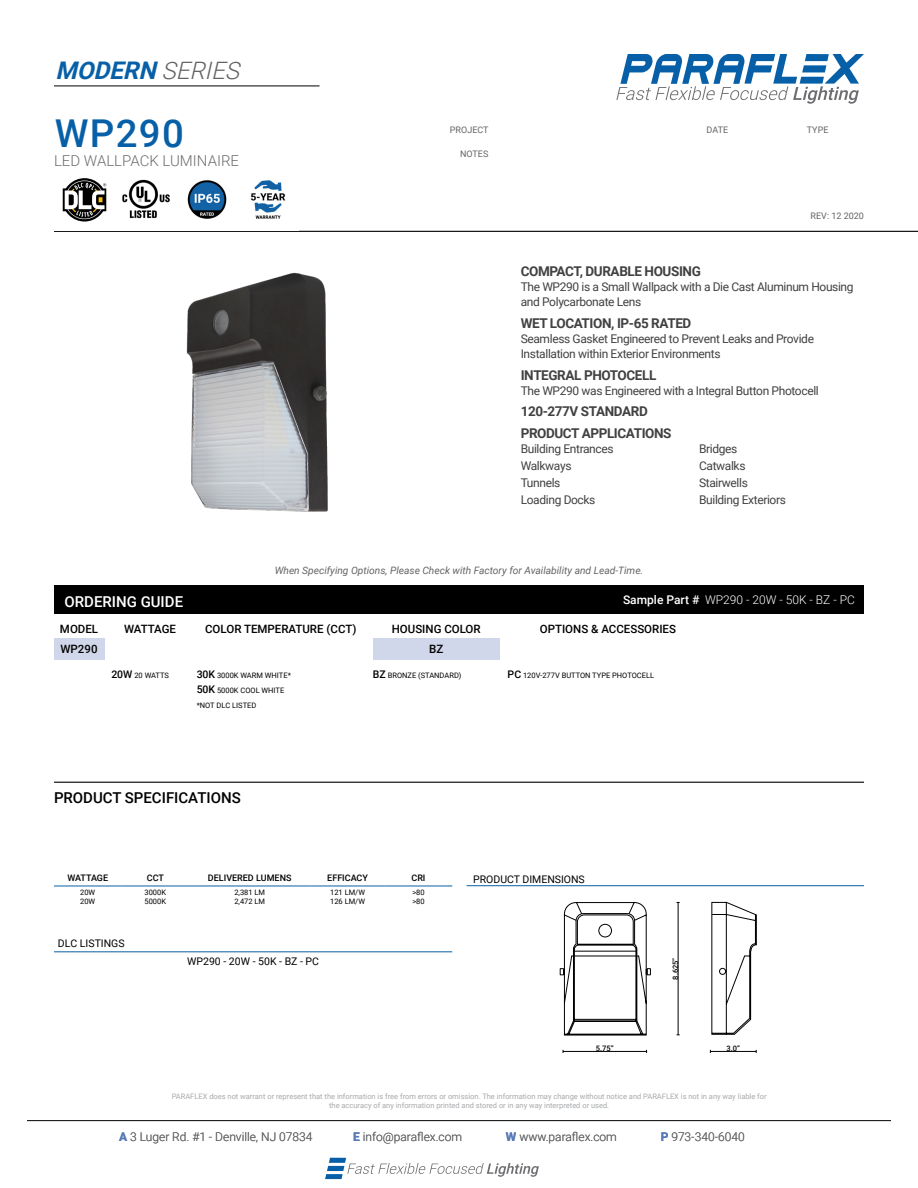
<style>
.page{position:relative;width:918px;height:1188px;background:#fff}
.page>*{position:absolute;margin:0;border:0;box-sizing:border-box;transform-origin:0 0}
.t1{font:500 38.4px "Roboto";letter-spacing:.035em;color:#0760a7}
.t2{font:italic 700 24.3px "Roboto";color:#0760a7}
.t3{font:500 15px "Roboto";color:#000}
.t4{font:300 15px "Roboto";color:#6d6e71}
.t5{font:500 15px "Roboto";color:#fff}
.t6{font:700 13.5px/21.8px "Roboto";letter-spacing:-.03em;color:#414042}
.t7{font:12px/17.1px "Roboto";letter-spacing:-.03em;color:#414042}
.t8{font:300 12px "Roboto";color:#636466}
.t9{font:300 12px "Roboto";color:#fff}
.t10{font:500 11.55px "Roboto";color:#000}
.t11{font:10.5px "Roboto";color:#000}
.t12{font:italic 10.2px "Roboto";color:#636466}
.t13{font:500 9px "Roboto";color:#000}
.t14{font:9px "Roboto";color:#636466}
.t15{font:7.5px/9px "Roboto";color:#a7a9ac;text-align:center}
.t16{font:7.5px/15px "Roboto";color:#000}
.t17{font:500 7.5px "Roboto";color:#000}
.s1{font-weight:300;font-size:24px;color:#636466}
.s2{font-weight:500}
.s3{font-weight:500;font-size:10.5px}
.s4{font-weight:700;color:#587ab6}
</style>
<div class="page">
<hr style="left:27px;top:1120px;width:864px;height:1px;background:#000">
<svg style="left:325px;top:1158px;width:214px;height:21px"></svg>
<hr style="left:54px;top:231px;width:864px;height:1px;background:#000">
<div style="left:54px;top:585px;width:810px;height:29px;background:#000"></div>
<hr style="left:54px;top:86px;width:266px;height:1px;background:#000">
<hr style="left:54px;top:782px;width:810px;height:1px;background:#000">
<svg style="left:616px;top:54px;width:248px;height:50px"></svg>
<img style="left:186px;top:272px;width:142px;height:240px">
<div style="left:54px;top:638px;width:50px;height:22px;background:#d1d7ea"></div>
<div style="left:373px;top:638px;width:127px;height:22px;background:#d1d7ea"></div>
<hr style="left:678px;top:902px;width:1px;height:133px;background:#000">
<hr style="left:563px;top:1051px;width:84px;height:1px;background:#000">
<hr style="left:710px;top:1051px;width:46px;height:1px;background:#000">
<hr style="left:467px;top:885px;width:397px;height:1px;background:#0760a7">
<svg style="left:560px;top:902px;width:91px;height:133px"></svg>
<svg style="left:712px;top:902px;width:45px;height:133px"></svg>
<hr style="left:54px;top:952px;width:398px;height:1px;background:#0760a7">
<img style="left:122px;top:179px;width:164px;height:40px">
<svg style="left:63px;top:178px;width:43px;height:44px"></svg>
<hr style="left:54px;top:886px;width:68px;height:1px;background:#0760a7">
<hr style="left:122px;top:886px;width:67px;height:1px;background:#0760a7">
<hr style="left:189px;top:886px;width:121px;height:1px;background:#0760a7">
<hr style="left:310px;top:886px;width:75px;height:1px;background:#0760a7">
<hr style="left:385px;top:886px;width:67px;height:1px;background:#0760a7">
<h2 class="t2" style="left:55px;top:54px;width:192px">MODERN <span class="s1">SERIES</span></h2>
<h1 class="t1" style="left:55px;top:106px;width:131px">WP290</h1>
<p class="t4" style="left:54px;top:150px;width:187px">LED WALLPACK LUMINAIRE</p>
<p class="t5" style="left:64px;top:591px;width:120px">ORDERING GUIDE</p>
<p class="t14" style="left:450px;top:124px;width:40px">PROJECT</p>
<p class="t14" style="left:707px;top:124px;width:23px">DATE</p>
<p class="t14" style="left:807px;top:124px;width:23px">TYPE</p>
<p class="t14" style="left:460px;top:147px;width:30px">NOTES</p>
<p class="t14" style="left:811px;top:210px;width:55px">REV: 12 2020</p>
<p class="t6" style="left:521px;top:260px;width:182px">COMPACT, DURABLE HOUSING</p>
<p class="t7" style="left:521px;top:279px;width:334px;line-height:15px">The WP290 is a Small Wallpack with a Die Cast Aluminum Housing and Polycarbonate Lens</p>
<p class="t6" style="left:521px;top:312px;width:172px">WET LOCATION, IP-65 RATED</p>
<p class="t7" style="left:521px;top:331px;width:295px;line-height:15px">Seamless Gasket Engineered to Prevent Leaks and Provide<br>Installation within Exterior Environments</p>
<p class="t6" style="left:521px;top:363px;width:137px">INTEGRAL PHOTOCELL</p>
<p class="t7" style="left:521px;top:381px;width:300px">The WP290 was Engineered with a Integral Button Photocell</p>
<p class="t6" style="left:521px;top:400px;width:152px">120-277V STANDARD<br>PRODUCT APPLICATIONS</p>
<p class="t7" style="left:521px;top:439px;width:94px">Building Entrances<br>Walkways<br>Tunnels<br>Loading Docks</p>
<p class="t7" style="left:699px;top:439px;width:88px">Bridges<br>Catwalks<br>Stairwells<br>Building Exteriors</p>
<p class="t12" style="left:275px;top:563px;width:370px">When Specifying Options, Please Check with Factory for Availability and Lead-Time.</p>
<p class="t9" style="left:623px;top:592px;width:233px"><span class="s2">Sample Part #</span> WP290 - 20W - 50K - BZ - PC</p>
<p class="t10" style="left:60px;top:621px;width:40px">MODEL</p>
<p class="t10" style="left:124px;top:621px;width:54px">WATTAGE</p>
<p class="t10" style="left:205px;top:621px;width:153px">COLOR TEMPERATURE (CCT)</p>
<p class="t10" style="left:392px;top:621px;width:90px">HOUSING COLOR</p>
<p class="t10" style="left:540px;top:621px;width:138px">OPTIONS &amp; ACCESSORIES</p>
<p class="t16" style="left:373px;top:668px;width:90px"><span class="s3">BZ</span> BRONZE (STANDARD)</p>
<p class="t16" style="left:508px;top:668px;width:148px"><span class="s3">PC</span> 120V-277V BUTTON TYPE PHOTOCELL</p>
<p class="t10" style="left:61px;top:640px;width:39px">WP290</p>
<p class="t10" style="left:429px;top:640px;width:16px">BZ</p>
<p class="t16" style="left:111px;top:668px;width:59px"><span class="s3">20W</span> 20 WATTS</p>
<p class="t16" style="left:197px;top:668px;width:96px"><span class="s3">30K</span> 3000K WARM WHITE*<br><span class="s3">50K</span> 5000K COOL WHITE *NOT DLC LISTED</p>
<p class="t3" style="left:54px;top:787px;width:188px">PRODUCT SPECIFICATIONS</p>
<p class="t13" style="left:67px;top:871px;width:42px">WATTAGE</p>
<p class="t13" style="left:147px;top:871px;width:19px">CCT</p>
<p class="t13" style="left:208px;top:871px;width:85px">DELIVERED LUMENS</p>
<p class="t13" style="left:327px;top:871px;width:42px">EFFICACY</p>
<p class="t13" style="left:411px;top:871px;width:16px">CRI</p>
<p class="t16" style="left:80px;top:884px;width:17px">20W</p>
<p class="t16" style="left:144px;top:884px;width:23px">3000K</p>
<p class="t16" style="left:234px;top:884px;width:32px">2,381 LM</p>
<p class="t16" style="left:330px;top:884px;width:36px">121 LM/W</p>
<p class="t16" style="left:412px;top:884px;width:14px">&gt;80</p>
<p class="t16" style="left:80px;top:893px;width:17px">20W</p>
<p class="t16" style="left:144px;top:893px;width:23px">5000K</p>
<p class="t16" style="left:234px;top:893px;width:32px">2,472 LM</p>
<p class="t16" style="left:330px;top:893px;width:36px">126 LM/W</p>
<p class="t16" style="left:412px;top:893px;width:14px">&gt;80</p>
<p class="t11" style="left:58px;top:936px;width:68px">DLC LISTINGS</p>
<p class="t11" style="left:187px;top:954px;width:133px">WP290 - 20W - 50K - BZ - PC</p>
<p class="t11" style="left:473px;top:872px;width:113px">PRODUCT DIMENSIONS</p>
<p class="t17" style="left:670px;top:980px;width:24px;rotate:-90deg">8.625”</p>
<p class="t17" style="left:596px;top:1044px;width:19px">5.75”</p>
<p class="t17" style="left:727px;top:1044px;width:15px">3.0”</p>
<p class="t15" style="left:172px;top:1092px;width:597px">PARAFLEX does not warrant or represent that the information is free from errors or omission. The information may change without notice and PARAFLEX is not in any way liable for the accuracy of any information printed and stored or in any way interpreted or used.</p>
<p class="t8" style="left:119px;top:1128px;width:195px"><span class="s4">A</span> 3 Luger Rd. #1 - Denville, NJ 07834</p>
<p class="t8" style="left:353px;top:1128px;width:110px"><span class="s4">E</span> info@paraflex.com</p>
<p class="t8" style="left:506px;top:1128px;width:112px"><span class="s4">W</span> www.paraflex.com</p>
<p class="t8" style="left:661px;top:1128px;width:85px"><span class="s4">P</span> 973-340-6040</p>
</div>
